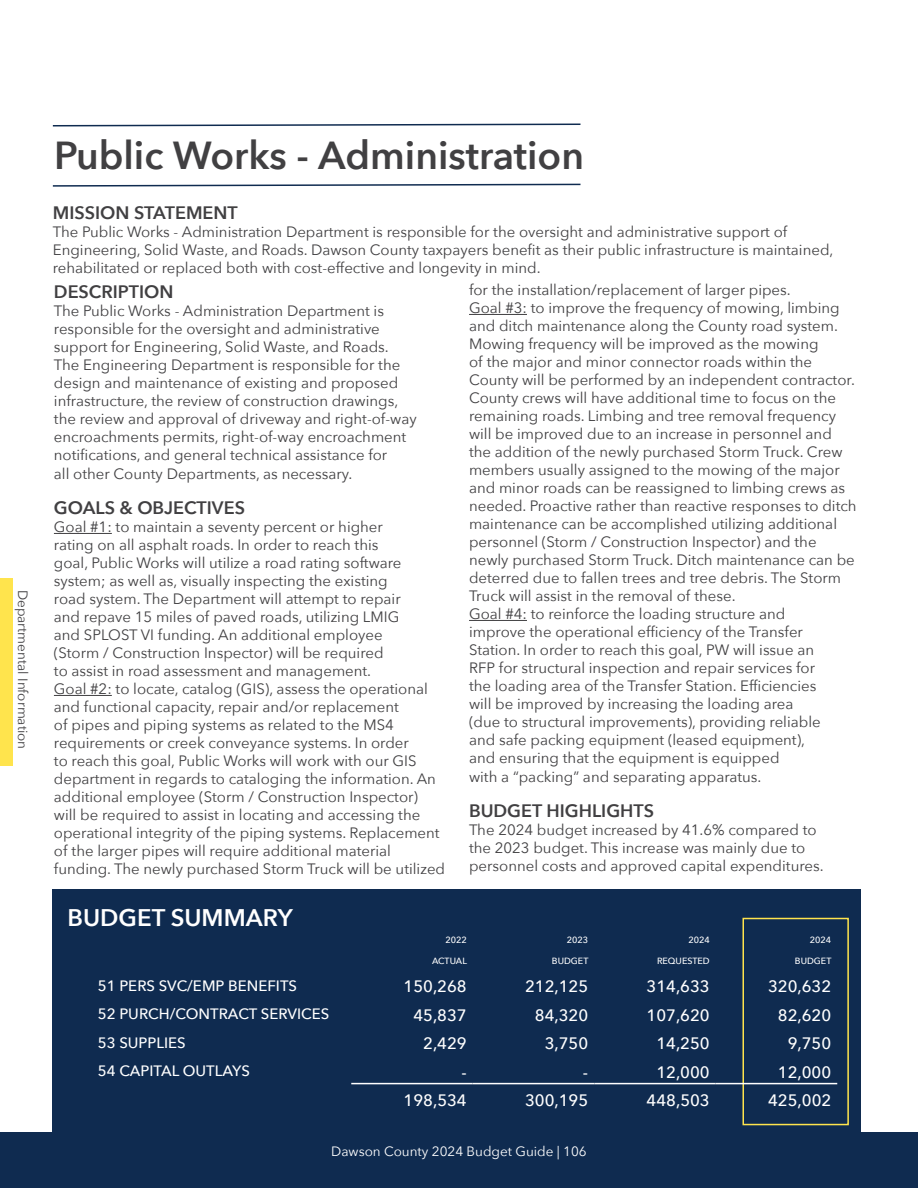
<style>
.page{position:relative;width:918px;height:1188px;background:#fff}
.page>*{position:absolute;margin:0;border:0;box-sizing:border-box;transform-origin:0 0}
.t1{font:600 39px "Avenir Next";color:#414042}
.t2{font:600 24px "Avenir Next";color:#fff}
.t3{font:600 18px "Avenir Next";color:#414042}
.t4{font:500 16.5px "Avenir Next";color:#fff}
.t5{font:15px/18px "Avenir Next";color:#414042}
.t6{font:500 15px "Avenir Next";color:#fff}
.t7{font:13.5px "Avenir Next";color:#fff}
.t8{font:13.5px "Avenir Next";color:#414042}
.t9{font:500 9px "Avenir Next";color:#fff}
</style>
<div class="page">
<div style="left:52px;top:890px;width:809px;height:248px;background:#0f2b50"></div>
<hr style="left:54px;top:533px;width:58px;height:1px;background:#414042">
<hr style="left:54px;top:695px;width:58px;height:1px;background:#414042">
<hr style="left:469px;top:314px;width:58px;height:1px;background:#414042">
<hr style="left:469px;top:620px;width:58px;height:1px;background:#414042">
<div style="left:742px;top:918px;width:107px;height:207px;border:2px solid #ffe44d"></div>
<hr style="left:351px;top:1083px;width:122px;height:1px;background:#fff">
<hr style="left:473px;top:1083px;width:121px;height:1px;background:#fff">
<hr style="left:594px;top:1083px;width:122px;height:1px;background:#fff">
<hr style="left:716px;top:1083px;width:121px;height:1px;background:#fff">
<svg style="left:52px;top:123px;width:529px;height:4px"></svg>
<svg style="left:52px;top:183px;width:529px;height:4px"></svg>
<div style="left:0;top:1132px;width:918px;height:56px;background:#0f2b50"></div>
<div style="left:0;top:578px;width:14px;height:188px;background:#ffe44d"></div>
<p class="t8" style="left:34px;top:590px;width:161px;rotate:90deg">Departmental Information</p>
<h1 class="t1" style="left:54px;top:122px;width:532px">Public Works - Administration</h1>
<p class="t3" style="left:53px;top:198px;width:187px">MISSION STATEMENT</p>
<p class="t5" style="left:53px;top:223px;width:782px">The Public Works - Administration Department is responsible for the oversight and administrative support of<br>Engineering, Solid Waste, and Roads. Dawson County taxpayers benefit as their public infrastructure is maintained, rehabilitated or replaced both with cost-effective and longevity in mind.</p>
<p class="t3" style="left:54px;top:277px;width:121px">DESCRIPTION</p>
<p class="t5" style="left:54px;top:301px;width:364px">The Public Works - Administration Department is responsible for the oversight and administrative support for Engineering, Solid Waste, and Roads.<br>The Engineering Department is responsible for the design and maintenance of existing and proposed infrastructure, the review of construction drawings, the review and approval of driveway and right-of-way encroachments permits, right-of-way encroachment notifications, and general technical assistance for<br>all other County Departments, as necessary.</p>
<p class="t3" style="left:54px;top:493px;width:193px">GOALS &amp; OBJECTIVES</p>
<p class="t5" style="left:54px;top:517px;width:393px">Goal #1: to maintain a seventy percent or higher<br>rating on all asphalt roads. In order to reach this<br>goal, Public Works will utilize a road rating software system; as well as, visually inspecting the existing<br>road system. The Department will attempt to repair<br>and repave 15 miles of paved roads, utilizing LMIG<br>and SPLOST VI funding. An additional employee<br>(Storm / Construction Inspector) will be required<br>to assist in road assessment and management.<br>Goal #2: to locate, catalog (GIS), assess the operational and functional capacity, repair and/or replacement<br>of pipes and piping systems as related to the MS4 requirements or creek conveyance systems. In order<br>to reach this goal, Public Works will work with our GIS department in regards to cataloging the information. An additional employee (Storm / Construction Inspector)<br>will be required to assist in locating and accessing the operational integrity of the piping systems. Replacement of the larger pipes will require additional material funding. The newly purchased Storm Truck will be utilized</p>
<h2 class="t2" style="left:68px;top:897px;width:227px">BUDGET SUMMARY</h2>
<p class="t5" style="left:469px;top:280px;width:389px">for the installation/replacement of larger pipes.<br>Goal #3: to improve the frequency of mowing, limbing and ditch maintenance along the County road system.<br>Mowing frequency will be improved as the mowing<br>of the major and minor connector roads within the County will be performed by an independent contractor.<br>County crews will have additional time to focus on the remaining roads. Limbing and tree removal frequency will be improved due to an increase in personnel and the addition of the newly purchased Storm Truck. Crew members usually assigned to the mowing of the major and minor roads can be reassigned to limbing crews as needed. Proactive rather than reactive responses to ditch maintenance can be accomplished utilizing additional personnel (Storm / Construction Inspector) and the newly purchased Storm Truck. Ditch maintenance can be deterred due to fallen trees and tree debris. The Storm Truck will assist in the removal of these.<br>Goal #4: to reinforce the loading structure and<br>improve the operational efficiency of the Transfer Station. In order to reach this goal, PW will issue an<br>RFP for structural inspection and repair services for<br>the loading area of the Transfer Station. Efficiencies<br>will be improved by increasing the loading area<br>(due to structural improvements), providing reliable<br>and safe packing equipment (leased equipment),<br>and ensuring that the equipment is equipped<br>with a “packing” and separating apparatus.</p>
<p class="t3" style="left:469px;top:796px;width:187px">BUDGET HIGHLIGHTS</p>
<p class="t5" style="left:469px;top:820px;width:356px">The 2024 budget increased by 41.6% compared to the 2023 budget. This increase was mainly due to personnel costs and approved capital expenditures.</p>
<p class="t9" style="left:445px;top:932px;width:23px">2022</p>
<p class="t9" style="left:567px;top:932px;width:23px">2023</p>
<p class="t9" style="left:688px;top:932px;width:23px">2024</p>
<p class="t9" style="left:810px;top:932px;width:23px">2024</p>
<p class="t9" style="left:432px;top:953px;width:36px">ACTUAL</p>
<p class="t9" style="left:552px;top:953px;width:38px">BUDGET</p>
<p class="t9" style="left:657px;top:953px;width:54px">REQUESTED</p>
<p class="t9" style="left:795px;top:953px;width:38px">BUDGET</p>
<p class="t6" style="left:98px;top:973px;width:201px">51 PERS SVC/EMP BENEFITS</p>
<p class="t4" style="left:404px;top:972px;width:65px">150,268</p>
<p class="t4" style="left:525px;top:972px;width:65px">212,125</p>
<p class="t4" style="left:647px;top:972px;width:65px">314,633</p>
<p class="t4" style="left:768px;top:972px;width:65px">320,632</p>
<p class="t6" style="left:98px;top:1001px;width:233px">52 PURCH/CONTRACT SERVICES</p>
<p class="t4" style="left:413px;top:1001px;width:55px">45,837</p>
<p class="t4" style="left:535px;top:1001px;width:55px">84,320</p>
<p class="t4" style="left:647px;top:1001px;width:65px">107,620</p>
<p class="t4" style="left:778px;top:1001px;width:55px">82,620</p>
<p class="t6" style="left:98px;top:1030px;width:89px">53 SUPPLIES</p>
<p class="t4" style="left:423px;top:1029px;width:45px">2,429</p>
<p class="t4" style="left:545px;top:1029px;width:45px">3,750</p>
<p class="t4" style="left:656px;top:1029px;width:55px">14,250</p>
<p class="t4" style="left:788px;top:1029px;width:45px">9,750</p>
<p class="t6" style="left:98px;top:1058px;width:154px">54 CAPITAL OUTLAYS</p>
<p class="t4" style="left:461px;top:1058px;width:7px">-</p>
<p class="t4" style="left:583px;top:1058px;width:7px">-</p>
<p class="t4" style="left:656px;top:1058px;width:55px">12,000</p>
<p class="t4" style="left:778px;top:1058px;width:55px">12,000</p>
<p class="t4" style="left:404px;top:1086px;width:65px">198,534</p>
<p class="t4" style="left:525px;top:1086px;width:65px">300,195</p>
<p class="t4" style="left:647px;top:1086px;width:65px">448,503</p>
<p class="t4" style="left:768px;top:1086px;width:65px">425,002</p>
<p class="t7" style="left:331px;top:1140px;width:257px">Dawson County 2024 Budget Guide | 106</p>
</div>
